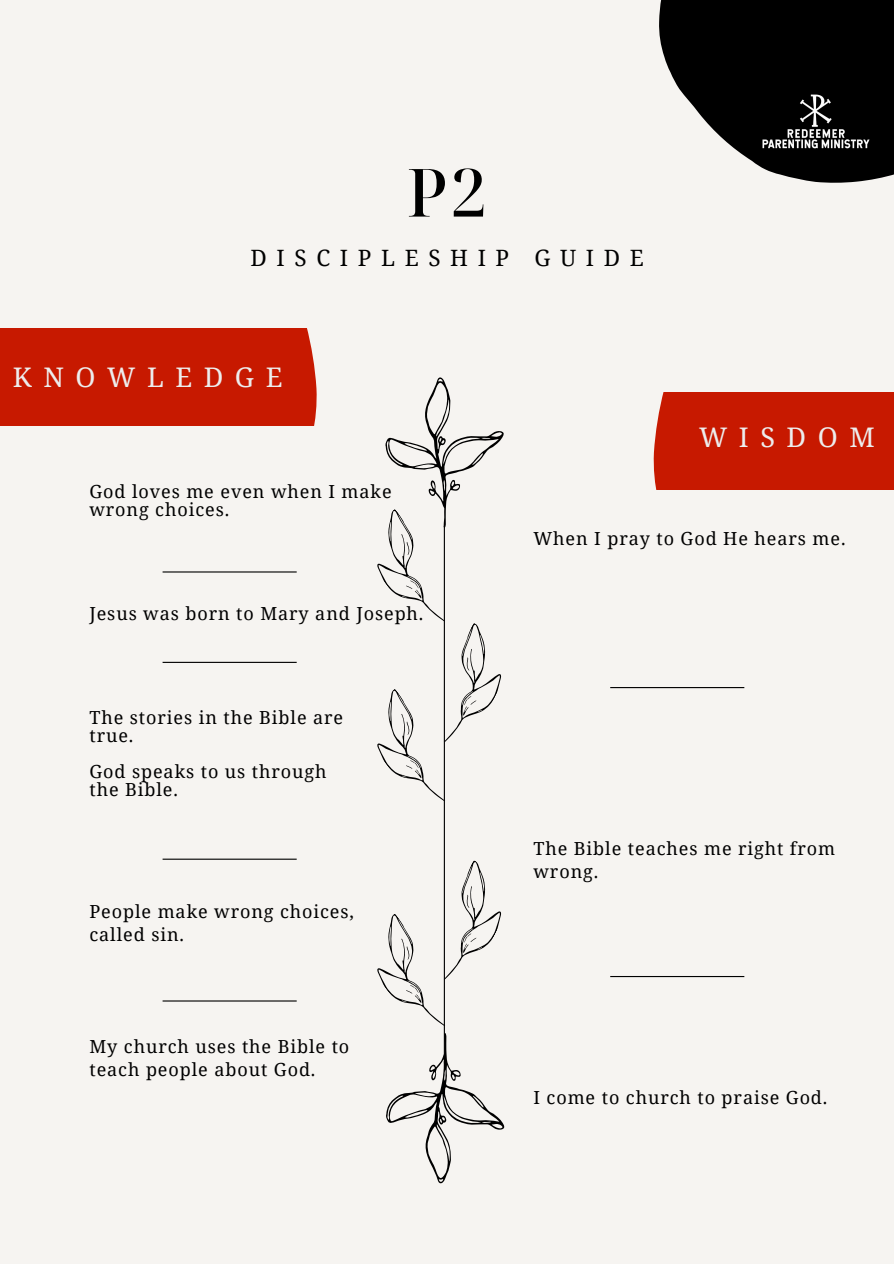
<style>
.page{position:relative;width:894px;height:1264px;background:#fff}
.page>*{position:absolute;margin:0;border:0;box-sizing:border-box;transform-origin:0 0}
.t1{font:500 66.45px "Noto Serif Display";color:#000}
.t2{font:27px "Noto Serif";letter-spacing:.425em;color:#ededed}
.t3{font:22.5px "Noto Serif";letter-spacing:.425em;color:#000}
.t4{font:18px/18px "Noto Serif";letter-spacing:.05em;color:#000}
</style>
<div class="page">
<div style="left:0;top:0;width:893px;height:1263px;background:#f6f4f1"></div>
<hr style="left:443px;top:526px;width:2px;height:534px;background:#000">
<svg style="left:377px;top:377px;width:127px;height:439px"></svg>
<svg style="left:377px;top:859px;width:128px;height:324px"></svg>
<svg style="left:659px;top:0;width:234px;height:183px"></svg>
<div style="left:0;top:328px;width:317px;height:97px;background:#c71900"></div>
<div style="left:653px;top:393px;width:240px;height:96px;background:#c71900"></div>
<hr style="left:610px;top:687px;width:134px;height:1px;background:#000">
<hr style="left:610px;top:976px;width:134px;height:1px;background:#000">
<hr style="left:162px;top:858px;width:134px;height:1px;background:#000">
<hr style="left:162px;top:661px;width:134px;height:2px;background:#000">
<hr style="left:162px;top:571px;width:134px;height:1px;background:#000">
<img style="left:750px;top:69px;width:131px;height:105px">
<hr style="left:162px;top:1000px;width:134px;height:1px;background:#000">
<h1 class="t1" style="left:406px;top:146px;width:83px">P2</h1>
<p class="t3" style="left:250px;top:241px;width:394px">DISCIPLESHIP GUIDE</p>
<h2 class="t2" style="left:13px;top:358px;width:271px">KNOWLEDGE</h2>
<p class="t4" style="left:89px;top:482px;width:303px">God loves me even when I make wrong choices.</p>
<p class="t4" style="left:89px;top:604px;width:335px">Jesus was born to Mary and Joseph.</p>
<p class="t4" style="left:89px;top:708px;width:255px">The stories in the Bible are true.</p>
<p class="t4" style="left:89px;top:762px;width:238px">God speaks to us through the Bible.</p>
<p class="t4" style="left:89px;top:900px;width:266px;line-height:22.5px">People make wrong choices, called sin.</p>
<p class="t4" style="left:89px;top:1035px;width:261px;line-height:22.5px">My church uses the Bible to teach people about God.</p>
<h2 class="t2" style="left:698px;top:418px;width:177px">WISDOM</h2>
<p class="t4" style="left:533px;top:529px;width:313px">When I pray to God He hears me.</p>
<p class="t4" style="left:533px;top:837px;width:303px;line-height:22.5px">The Bible teaches me right from wrong.</p>
<p class="t4" style="left:533px;top:1087px;width:295px">I come to church to praise God.</p>
</div>
